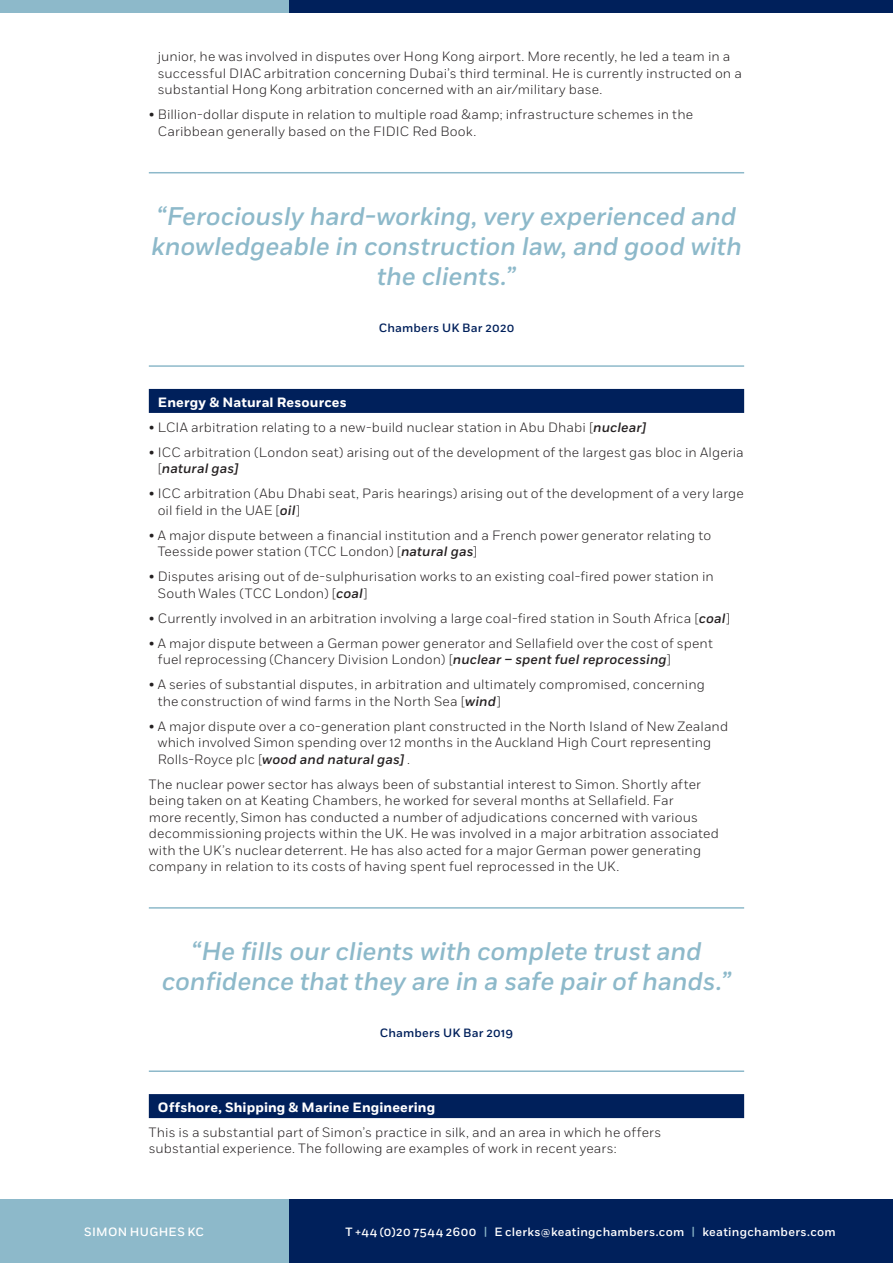
<style>
.page{position:relative;width:893px;height:1263px;background:#fff}
.page>*{position:absolute;margin:0;border:0;box-sizing:border-box;transform-origin:0 0}
.t1{font:italic 500 25.5px/30px "Fort";letter-spacing:-.005em;color:#8db9ca;text-align:center}
.t2{font:300 13.5px/16.5px "Fort";letter-spacing:.01em;color:#231f20}
.t3{font:700 13.5px "Fort";letter-spacing:.01em;color:#fff}
.t4{font:500 12px "Fort";letter-spacing:.025em;color:#fff}
.t5{font:500 12px "Fort";letter-spacing:.02em;color:#00205b}
.s1{font-weight:500;font-style:italic}
.s2{color:#8db9ca}
</style>
<div class="page">
<div style="left:288px;top:1199px;width:605px;height:64px;background:#00205b"></div>
<div style="left:0;top:1199px;width:288px;height:64px;background:#8db9ca"></div>
<div style="left:289px;top:0;width:604px;height:13px;background:#00205b"></div>
<div style="left:0;top:0;width:289px;height:13px;background:#8db9ca"></div>
<hr style="left:149px;top:172px;width:595px;height:1px;background:#8db9ca">
<hr style="left:149px;top:365px;width:595px;height:2px;background:#8db9ca">
<div style="left:149px;top:389px;width:595px;height:24px;background:#00205b"></div>
<hr style="left:149px;top:907px;width:595px;height:2px;background:#8db9ca">
<hr style="left:149px;top:1070px;width:595px;height:2px;background:#8db9ca">
<div style="left:149px;top:1094px;width:595px;height:24px;background:#00205b"></div>
<p class="t2" style="left:158px;top:49px;width:586px">junior, he was involved in disputes over Hong Kong airport. More recently, he led a team in a successful DIAC arbitration concerning Dubai’s third terminal. He is currently instructed on a substantial Hong Kong arbitration concerned with an air/military base.</p>
<p class="t2" style="left:158px;top:107px;width:537px;text-indent:-9px">• Billion-dollar dispute in relation to multiple road &amp;amp; infrastructure schemes in the<br>Caribbean generally based on the FIDIC Red Book.</p>
<p class="t1" style="left:151px;top:201px;width:592px">“Ferociously hard-working, very experienced and knowledgeable in construction law, and good with the clients.”</p>
<p class="t5" style="left:379px;top:320px;width:137px">Chambers UK Bar 2020</p>
<p class="t3" style="left:158px;top:394px;width:190px">Energy &amp; Natural Resources</p>
<p class="t2" style="left:149px;top:419px;width:499px">• LCIA arbitration relating to a new-build nuclear station in Abu Dhabi [<span class="s1">nuclear]</span></p>
<p class="t2" style="left:158px;top:444px;width:588px;text-indent:-9px">• ICC arbitration (London seat) arising out of the development of the largest gas bloc in Algeria [<span class="s1">natural gas]</span></p>
<p class="t2" style="left:158px;top:485px;width:588px;text-indent:-9px">• ICC arbitration (Abu Dhabi seat, Paris hearings) arising out of the development of a very large oil field in the UAE [<span class="s1">oil</span>]</p>
<p class="t2" style="left:158px;top:527px;width:555px;text-indent:-9px">• A major dispute between a financial institution and a French power generator relating to<br>Teesside power station (TCC London) [<span class="s1">natural gas</span>]</p>
<p class="t2" style="left:158px;top:568px;width:558px;text-indent:-9px">• Disputes arising out of de-sulphurisation works to an existing coal-fired power station in<br>South Wales (TCC London) [<span class="s1">coal</span>]</p>
<p class="t2" style="left:149px;top:610px;width:583px">• Currently involved in an arbitration involving a large coal-fired station in South Africa [<span class="s1">coal</span>]</p>
<p class="t2" style="left:158px;top:635px;width:557px;text-indent:-9px">• A major dispute between a German power generator and Sellafield over the cost of spent fuel reprocessing (Chancery Division London) [<span class="s1">nuclear – spent fuel reprocessing</span>]</p>
<p class="t2" style="left:158px;top:676px;width:549px;text-indent:-9px">• A series of substantial disputes, in arbitration and ultimately compromised, concerning the construction of wind farms in the North Sea [<span class="s1">wind</span>]</p>
<p class="t2" style="left:158px;top:718px;width:572px;text-indent:-9px">• A major dispute over a co-generation plant constructed in the North Island of New Zealand which involved Simon spending over 12 months in the Auckland High Court representing<br>Rolls-Royce plc [<span class="s1">wood and natural gas]</span> .</p>
<p class="t2" style="left:149px;top:776px;width:571px">The nuclear power sector has always been of substantial interest to Simon. Shortly after being taken on at Keating Chambers, he worked for several months at Sellafield. Far<br>more recently, Simon has conducted a number of adjudications concerned with various decommissioning projects within the UK. He was involved in a major arbitration associated with the UK’s nuclear deterrent. He has also acted for a major German power generating company in relation to its costs of having spent fuel reprocessed in the UK.</p>
<p class="t1" style="left:162px;top:936px;width:571px">“He fills our clients with complete trust and confidence that they are in a safe pair of hands.”</p>
<p class="t5" style="left:380px;top:1025px;width:135px">Chambers UK Bar 2019</p>
<p class="t3" style="left:158px;top:1099px;width:279px">Offshore, Shipping &amp; Marine Engineering</p>
<p class="t2" style="left:149px;top:1124px;width:514px">This is a substantial part of Simon’s practice in silk, and an area in which he offers substantial experience. The following are examples of work in recent years:</p>
<p class="t4" style="left:84px;top:1224px;width:121px">SIMON HUGHES KC</p>
<p class="t4" style="left:345px;top:1224px;width:492px">T +44 (0)20 7544 2600 <span class="s2">|</span> E clerks@keatingchambers.com <span class="s2">|</span> keatingchambers.com</p>
</div>
